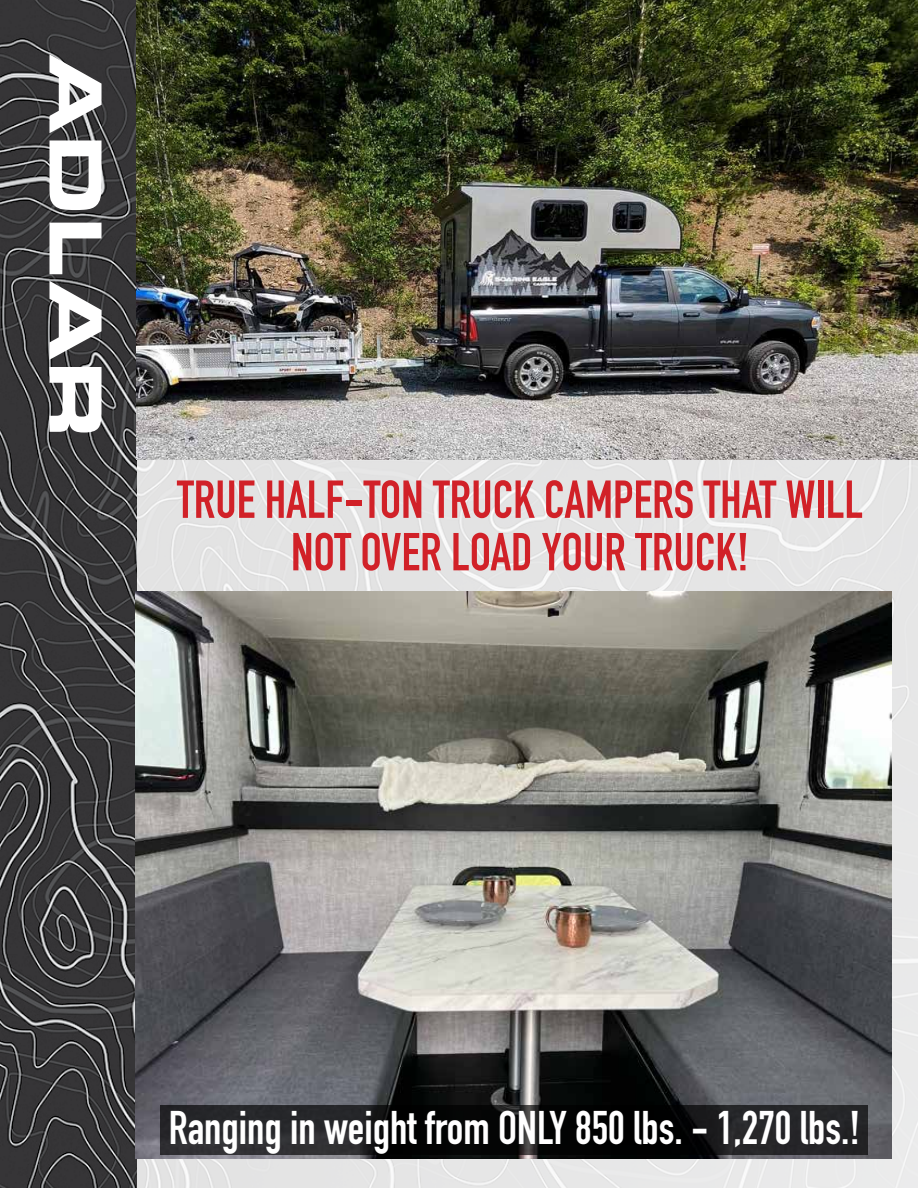
<style>
.page{position:relative;width:918px;height:1188px;background:#fff}
.page>*{position:absolute;margin:0;border:0;box-sizing:border-box;transform-origin:0 0}
.t1{font:900 78px "Eurostile Ext";color:#fff}
.t2{font:700 52.5px/52.5px "DIN Condensed";color:#d12128;text-align:center;scale:.96 1}
.t3{font:700 46.5px "DIN Condensed";color:#fff;scale:.96 1}
</style>
<div class="page">
<img style="left:136px;top:459px;width:782px;height:729px">
<img style="left:0;top:0;width:136px;height:1188px">
<img style="left:136px;top:0;width:782px;height:459px">
<img style="left:135px;top:592px;width:756px;height:567px">
<svg style="left:160px;top:1105px;width:707px;height:50px;background:#171819"></svg>
<h1 class="t1" style="left:134px;top:54px;width:387px;rotate:90deg">ADLAR</h1>
<p class="t2" style="left:177px;top:473px;width:716px">TRUE HALF-TON TRUCK CAMPERS THAT WILL<br>NOT OVER LOAD YOUR TRUCK!</p>
<p class="t3" style="left:169px;top:1097px;width:722px">Ranging in weight from ONLY 850 lbs. - 1,270 lbs.!</p>
</div>
